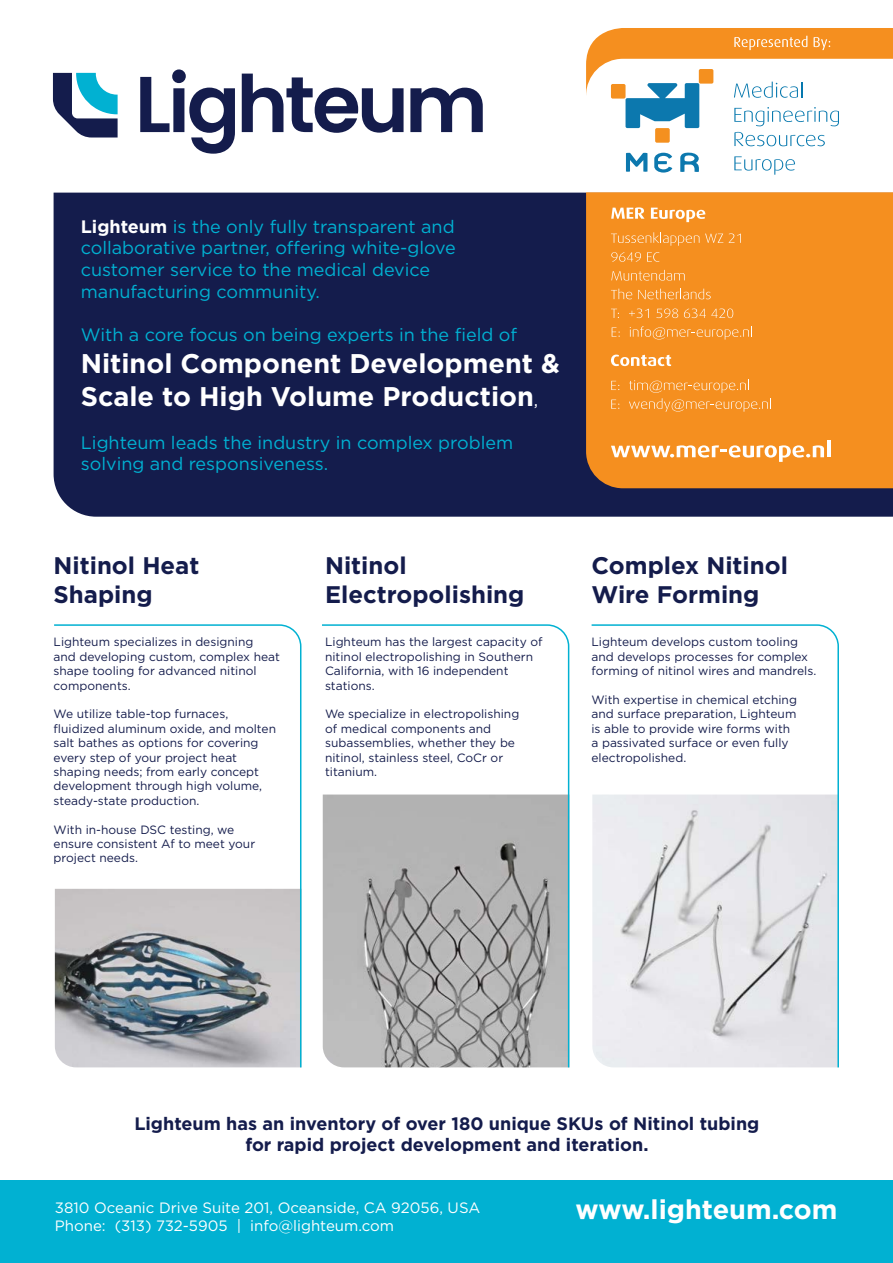
<style>
.page{position:relative;width:893px;height:1263px;background:#fff}
.page>*{position:absolute;margin:0;border:0;box-sizing:border-box;transform-origin:0 0}
.t1{font:700 27px/32.4px "Gotham";color:#fff}
.t2{font:700 24px/28.8px "Gotham";color:#141c4c}
.t3{font:18px/21.6px "Gotham";color:#01b1d2}
.t4{font:700 18px/21.6px "Gotham";color:#141c4c;text-align:center}
.t5{font:15px "Gotham";color:#fff}
.t6{font:12px/14.4px "Gotham";color:#141c4c}
.s1{font-weight:700;color:#fff}
.s2{font-weight:400;font-size:18px}
</style>
<div class="page">
<div style="left:54px;top:193px;width:839px;height:324px;background:#141c4c"></div>
<div style="left:0;top:1180px;width:893px;height:83px;background:#01b1d2"></div>
<div style="left:586px;top:193px;width:307px;height:295px;background:#f58f1f"></div>
<svg style="left:611px;top:207px;width:33px;height:12px"></svg>
<svg style="left:651px;top:208px;width:54px;height:14px"></svg>
<svg style="left:611px;top:232px;width:88px;height:14px"></svg>
<svg style="left:705px;top:233px;width:36px;height:10px"></svg>
<svg style="left:611px;top:252px;width:30px;height:10px"></svg>
<svg style="left:647px;top:252px;width:12px;height:10px"></svg>
<svg style="left:611px;top:270px;width:74px;height:11px"></svg>
<svg style="left:611px;top:289px;width:21px;height:10px"></svg>
<svg style="left:638px;top:289px;width:73px;height:10px"></svg>
<svg style="left:611px;top:309px;width:8px;height:9px"></svg>
<svg style="left:629px;top:308px;width:20px;height:10px"></svg>
<svg style="left:656px;top:308px;width:22px;height:10px"></svg>
<svg style="left:684px;top:308px;width:49px;height:10px"></svg>
<svg style="left:612px;top:327px;width:8px;height:10px"></svg>
<svg style="left:630px;top:326px;width:122px;height:14px;background:#f69c3a"></svg>
<svg style="left:611px;top:355px;width:60px;height:11px"></svg>
<svg style="left:611px;top:381px;width:8px;height:9px"></svg>
<svg style="left:611px;top:400px;width:8px;height:9px"></svg>
<svg style="left:629px;top:379px;width:142px;height:33px;background:#f59934"></svg>
<svg style="left:611px;top:445px;width:213px;height:17px"></svg>
<hr style="left:827px;top:440px;width:3px;height:17px;background:#fff">
<svg style="left:586px;top:28px;width:307px;height:165px"></svg>
<svg style="left:140px;top:69px;width:95px;height:85px"></svg>
<svg style="left:242px;top:74px;width:162px;height:59px"></svg>
<svg style="left:410px;top:87px;width:73px;height:45px"></svg>
<svg style="left:53px;top:73px;width:65px;height:64px"></svg>
<svg style="left:54px;top:624px;width:248px;height:444px"></svg>
<svg style="left:322px;top:624px;width:248px;height:444px"></svg>
<svg style="left:591px;top:624px;width:248px;height:444px"></svg>
<p class="t3" style="left:81px;top:215px;width:377px"><span class="s1">Lighteum</span> is the only fully transparent and collaborative partner, offering white-glove customer service to the medical device manufacturing community.</p>
<p class="t3" style="left:81px;top:323px;width:438px">With a core focus on being experts in the field of</p>
<p class="t1" style="left:81px;top:347px;width:481px">Nitinol Component Development &amp;<br>Scale to High Volume Production<span class="s2">,</span></p>
<p class="t3" style="left:81px;top:431px;width:434px">Lighteum leads the industry in complex problem solving and responsiveness.</p>
<p class="t2" style="left:54px;top:551px;width:147px">Nitinol Heat<br>Shaping</p>
<p class="t6" style="left:54px;top:635px;width:228px">Lighteum specializes in designing<br>and developing custom, complex heat shape tooling for advanced nitinol components.</p>
<p class="t6" style="left:54px;top:707px;width:224px">We utilize table-top furnaces, fluidized aluminum oxide, and molten salt bathes as options for covering every step of your project heat shaping needs; from early concept development through high volume, steady-state production.</p>
<p class="t6" style="left:54px;top:822px;width:203px">With in-house DSC testing, we ensure consistent Af to meet your project needs.</p>
<p class="t2" style="left:325px;top:551px;width:201px">Nitinol<br>Electropolishing</p>
<p class="t6" style="left:325px;top:635px;width:219px">Lighteum has the largest capacity of nitinol electropolishing in Southern<br>California, with 16 independent stations.</p>
<p class="t6" style="left:325px;top:707px;width:196px">We specialize in electropolishing of medical components and subassemblies, whether they be nitinol, stainless steel, CoCr or titanium.</p>
<p class="t2" style="left:591px;top:551px;width:198px">Complex Nitinol<br>Wire Forming</p>
<p class="t6" style="left:591px;top:635px;width:226px">Lighteum develops custom tooling and develops processes for complex forming of nitinol wires and mandrels.</p>
<p class="t6" style="left:591px;top:692px;width:207px">With expertise in chemical etching and surface preparation, Lighteum is able to provide wire forms with a passivated surface or even fully electropolished.</p>
<p class="t4" style="left:134px;top:1112px;width:626px">Lighteum has an inventory of over 180 unique SKUs of Nitinol tubing for rapid project development and iteration.</p>
<p class="t5" style="left:55px;top:1198px;width:427px">3810 Oceanic Drive Suite 201, Oceanside, CA 92056, USA</p>
<p class="t5" style="left:55px;top:1216px;width:341px">Phone: (313) 732-5905 | info@lighteum.com</p>
<p class="t1" style="left:575px;top:1192px;width:263px">www.lighteum.com</p>
</div>
